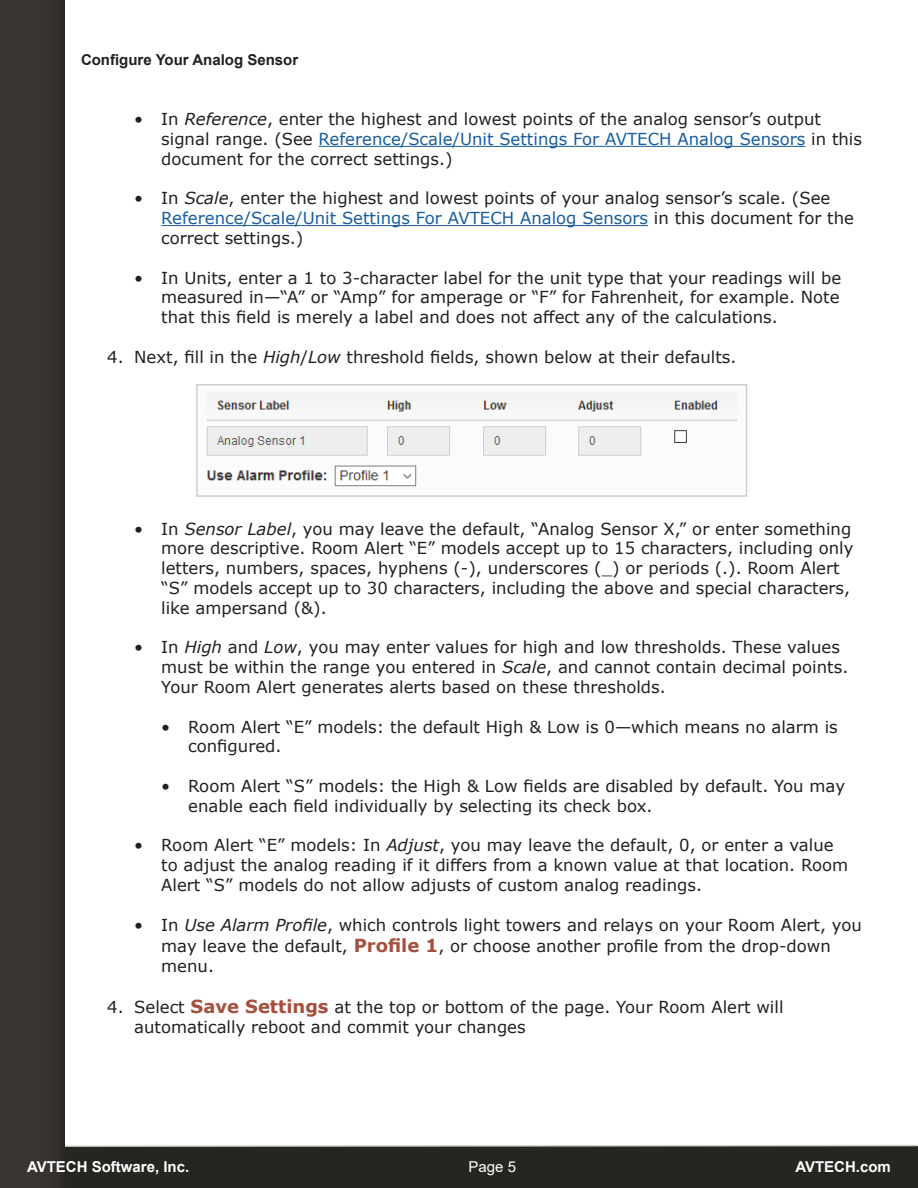
<style>
.page{position:relative;width:918px;height:1188px;background:#fff}
.page>*{position:absolute;margin:0;border:0;box-sizing:border-box;transform-origin:0 0}
.Numbered_List_Contin{font:16.5px/19.8px "Verdana";color:#231f20}
.t1{font:700 15px "Arial";color:#fff}
.t2{font:700 15px "Arial";color:#231f20}
.t3{font:15px "Arial";color:#fff}
.s1{font-style:italic}
.s2{color:#175d9e}
.s3{font-weight:700;font-size:18px;color:#a74f3e}
</style>
<div class="page">
<div style="left:0;top:1146px;width:918px;height:42px;background:#272522"></div>
<svg style="left:65px;top:1144px;width:853px;height:3px"></svg>
<div style="left:0;top:0;width:65px;height:1188px;background:#393632"></div>
<hr style="left:319px;top:146px;width:486px;height:1px;background:#175d9e">
<hr style="left:161px;top:225px;width:487px;height:1px;background:#175d9e">
<img style="left:206px;top:392px;width:532px;height:95px">
<div style="left:196px;top:384px;width:551px;height:113px;border:2px solid #cdcece"></div>
<p class="t2" style="left:81px;top:49px;width:219px">Configure Your Analog Sensor</p>
<p class="Numbered_List_Contin" style="left:161px;top:109px;width:702px;text-indent:-27px">• In <span class="s1">Reference</span>, enter the highest and lowest points of the analog sensor’s output signal range. (See <span class="s2">Reference/Scale/Unit Settings For AVTECH Analog Sensors</span> in this document for the correct settings.)</p>
<p class="Numbered_List_Contin" style="left:161px;top:188px;width:694px;text-indent:-27px">• In <span class="s1">Scale</span>, enter the highest and lowest points of your analog sensor’s scale. (See<br><span class="s2">Reference/Scale/Unit Settings For AVTECH Analog Sensors</span> in this document for the correct settings.)</p>
<p class="Numbered_List_Contin" style="left:161px;top:267px;width:681px;text-align:justify;text-indent:-27px">• In Units, enter a 1 to 3-character label for the unit type that your readings will be measured in—“A” or “Amp” for amperage or “F” for Fahrenheit, for example. Note that this field is merely a label and does not affect any of the calculations.</p>
<p class="Numbered_List_Contin" style="left:107px;top:347px;width:631px">4. Next, fill in the <span class="s1">High</span>/<span class="s1">Low</span> threshold fields, shown below at their defaults.</p>
<p class="Numbered_List_Contin" style="left:161px;top:519px;width:694px;text-indent:-27px">• In <span class="s1">Sensor Label</span>, you may leave the default, “Analog Sensor X,” or enter something more descriptive. Room Alert “E” models accept up to 15 characters, including only letters, numbers, spaces, hyphens (-), underscores (_) or periods (.). Room Alert “S” models accept up to 30 characters, including the above and special characters, like ampersand (&amp;).</p>
<p class="Numbered_List_Contin" style="left:161px;top:637px;width:689px;text-indent:-27px">• In <span class="s1">High</span> and <span class="s1">Low</span>, you may enter values for high and low thresholds. These values must be within the range you entered in <span class="s1">Scale</span>, and cannot contain decimal points.<br>Your Room Alert generates alerts based on these thresholds.</p>
<p class="Numbered_List_Contin" style="left:188px;top:717px;width:651px;text-indent:-27px">• Room Alert “E” models: the default High &amp; Low is 0—which means no alarm is configured.</p>
<p class="Numbered_List_Contin" style="left:188px;top:776px;width:658px;text-indent:-27px">• Room Alert “S” models: the High &amp; Low fields are disabled by default. You may enable each field individually by selecting its check box.</p>
<p class="Numbered_List_Contin" style="left:161px;top:835px;width:688px;text-indent:-27px">• Room Alert “E” models: In <span class="s1">Adjust</span>, you may leave the default, 0, or enter a value to adjust the analog reading if it differs from a known value at that location. Room<br>Alert “S” models do not allow adjusts of custom analog readings.</p>
<p class="Numbered_List_Contin" style="left:134px;top:914px;width:729px;line-height:21.6px;text-align:center">• In <span class="s1">Use Alarm Profile</span>, which controls light towers and relays on your Room Alert, you may leave the default, <span class="s3">Profile 1</span>, or choose another profile from the drop-down</p>
<p class="Numbered_List_Contin" style="left:161px;top:956px;width:54px">menu.</p>
<p class="Numbered_List_Contin" style="left:134px;top:997px;width:651px;text-indent:-27px">4. Select <span class="s3">Save Settings</span> at the top or bottom of the page. Your Room Alert will automatically reboot and commit your changes</p>
<p class="t1" style="left:27px;top:1156px;width:164px">AVTECH Software, Inc.</p>
<p class="t3" style="left:469px;top:1156px;width:49px">Page 5</p>
<p class="t1" style="left:795px;top:1156px;width:97px">AVTECH.com</p>
</div>
